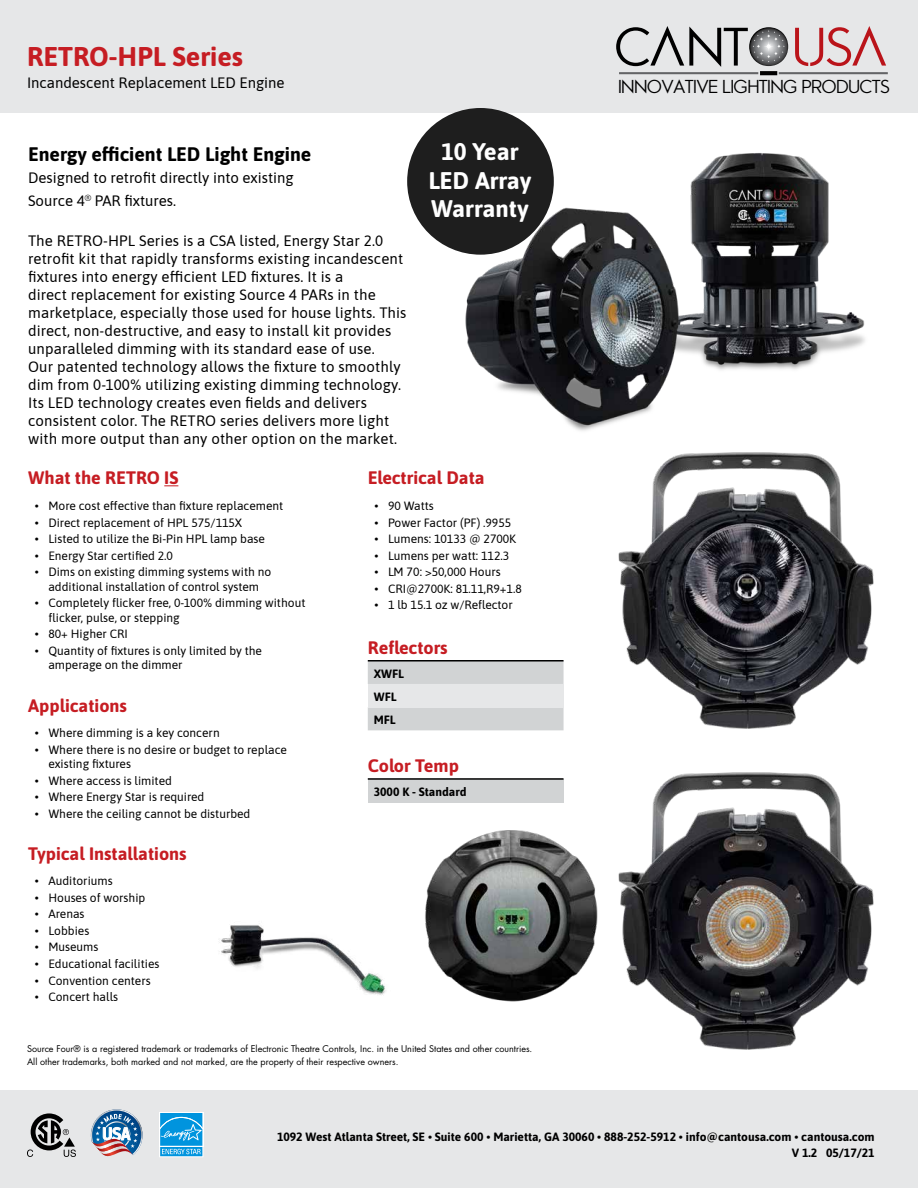
<style>
.page{position:relative;width:918px;height:1188px;background:#fff}
.page>*{position:absolute;margin:0;border:0;box-sizing:border-box;transform-origin:0 0}
.t1{font:700 27px "Asap";color:#c61d23}
.t2{font:700 24px/28.5px "Asap";color:#fff;text-align:center}
.t3{font:700 19.5px "Asap";color:#000}
.t4{font:700 18px "Asap";color:#c61d23}
.t5{font:18px "Pasajero";color:#000}
.t6{font:15px/18px "Asap";letter-spacing:.01em;color:#000}
.t7{font:12px/14.4px "Asap";color:#000}
.t8{font:700 12px/23.2px "Asap";color:#000}
.t9{font:9px/12.9px "Futura";color:#000}
</style>
<div class="page">
<div style="left:0;top:0;width:918px;height:112px;background:#e6e7e8"></div>
<svg style="left:164px;top:485px;width:14px;height:1px"></svg>
<div style="left:368px;top:662px;width:196px;height:68px;background:#d1d3d4"></div>
<div style="left:368px;top:684px;width:196px;height:23px;background:#e6e7e8"></div>
<hr style="left:368px;top:660px;width:196px;height:2px;background:#000">
<svg style="left:795px;top:26px;width:91px;height:40px"></svg>
<svg style="left:616px;top:26px;width:172px;height:41px"></svg>
<hr style="left:619px;top:72px;width:139px;height:2px;background:#636466">
<hr style="left:779px;top:72px;width:109px;height:2px;background:#636466">
<svg style="left:760px;top:71px;width:17px;height:4px"></svg>
<div style="left:368px;top:779px;width:196px;height:23px;background:#d1d3d4"></div>
<hr style="left:368px;top:778px;width:196px;height:2px;background:#000">
<div style="left:0;top:1091px;width:918px;height:97px;background:#e6e7e8"></div>
<svg style="left:27px;top:1113px;width:49px;height:44px"></svg>
<div style="left:159px;top:1112px;width:44px;height:35px;background:#fff"></div>
<svg style="left:159px;top:1113px;width:44px;height:44px;background:#38abe5"></svg>
<svg style="left:91px;top:1109px;width:52px;height:48px"></svg>
<div style="left:407px;top:108px;width:147px;height:147px;background:#1e1e1e;border-radius:50%"></div>
<img style="left:690px;top:153px;width:175px;height:217px">
<img style="left:442px;top:192px;width:263px;height:239px">
<img style="left:604px;top:427px;width:270px;height:302px">
<img style="left:618px;top:772px;width:256px;height:278px">
<img style="left:425px;top:830px;width:173px;height:172px">
<img style="left:219px;top:925px;width:167px;height:70px">
<h1 class="t1" style="left:27px;top:37px;width:218px">RETRO-HPL Series</h1>
<p class="t6" style="left:27px;top:73px;width:259px">Incandescent Replacement LED Engine</p>
<h2 class="t2" style="left:428px;top:137px;width:105px">10 Year<br>LED Array<br>Warranty</h2>
<h3 class="t3" style="left:28px;top:140px;width:285px">Energy efficient LED Light Engine</h3>
<p class="t6" style="left:28px;top:166px;width:267px;line-height:22.5px">Designed to retrofit directly into existing<br>Source 4<sup>®</sup> PAR fixtures.</p>
<p class="t6" style="left:28px;top:231px;width:380px">The RETRO-HPL Series is a CSA listed, Energy Star 2.0 retrofit kit that rapidly transforms existing incandescent fixtures into energy efficient LED fixtures. It is a<br>direct replacement for existing Source 4 PARs in the marketplace, especially those used for house lights. This direct, non-destructive, and easy to install kit provides unparalleled dimming with its standard ease of use.<br>Our patented technology allows the fixture to smoothly dim from 0-100% utilizing existing dimming technology.<br>Its LED technology creates even fields and delivers consistent color. The RETRO series delivers more light with more output than any other option on the market.</p>
<h3 class="t4" style="left:28px;top:465px;width:152px">What the RETRO IS</h3>
<p class="t7" style="left:35px;top:498px;width:250px">• More cost effective than fixture replacement</p>
<p class="t7" style="left:35px;top:515px;width:209px">• Direct replacement of HPL 575/115X</p>
<p class="t7" style="left:35px;top:531px;width:232px">• Listed to utilize the Bi-Pin HPL lamp base</p>
<p class="t7" style="left:35px;top:548px;width:140px">• Energy Star certified 2.0</p>
<p class="t7" style="left:35px;top:564px;width:238px;text-align:center">• Dims on existing dimming systems with no additional installation of control system</p>
<p class="t7" style="left:48px;top:595px;width:259px;text-indent:-13px">• Completely flicker free, 0-100% dimming without flicker, pulse, or stepping</p>
<p class="t7" style="left:35px;top:626px;width:95px">• 80+ Higher CRI</p>
<p class="t7" style="left:48px;top:643px;width:215px;text-indent:-13px">• Quantity of fixtures is only limited by the amperage on the dimmer</p>
<h3 class="t4" style="left:368px;top:635px;width:81px">Reflectors</h3>
<p class="t8" style="left:374px;top:662px;width:32px">XWFL<br>WFL<br>MFL</p>
<h3 class="t4" style="left:368px;top:465px;width:118px">Electrical Data</h3>
<p class="t7" style="left:375px;top:498px;width:61px">• 90 Watts</p>
<p class="t7" style="left:375px;top:515px;width:138px">• Power Factor (PF) .9955</p>
<p class="t7" style="left:375px;top:531px;width:143px">• Lumens: 10133 @ 2700K</p>
<p class="t7" style="left:375px;top:548px;width:136px">• Lumens per watt: 112.3</p>
<p class="t7" style="left:375px;top:564px;width:128px">• LM 70: &gt;50,000 Hours</p>
<p class="t7" style="left:375px;top:581px;width:149px">• CRI@2700K: 81.11,R9+1.8</p>
<p class="t7" style="left:375px;top:597px;width:140px">• 1 lb 15.1 oz w/Reflector</p>
<h3 class="t4" style="left:28px;top:693px;width:100px">Applications</h3>
<p class="t7" style="left:35px;top:725px;width:186px">• Where dimming is a key concern</p>
<p class="t7" style="left:48px;top:742px;width:240px;text-indent:-13px">• Where there is no desire or budget to replace existing fixtures</p>
<p class="t7" style="left:35px;top:773px;width:138px">• Where access is limited</p>
<p class="t7" style="left:35px;top:789px;width:171px">• Where Energy Star is required</p>
<p class="t7" style="left:35px;top:806px;width:217px">• Where the ceiling cannot be disturbed</p>
<h3 class="t4" style="left:28px;top:841px;width:160px">Typical Installations</h3>
<p class="t7" style="left:35px;top:873px;width:79px">• Auditoriums</p>
<p class="t7" style="left:35px;top:890px;width:112px">• Houses of worship</p>
<p class="t7" style="left:35px;top:906px;width:51px">• Arenas</p>
<p class="t7" style="left:35px;top:923px;width:56px">• Lobbies</p>
<p class="t7" style="left:35px;top:939px;width:65px">• Museums</p>
<p class="t7" style="left:35px;top:956px;width:126px">• Educational facilities</p>
<p class="t7" style="left:35px;top:973px;width:117px">• Convention centers</p>
<p class="t7" style="left:35px;top:989px;width:85px">• Concert halls</p>
<h3 class="t4" style="left:368px;top:753px;width:93px">Color Temp</h3>
<p class="t8" style="left:374px;top:780px;width:94px">3000 K - Standard</p>
<p class="t9" style="left:27px;top:1042px;width:507px">Source Four® is a registered trademark or trademarks of Electronic Theatre Controls, Inc. in the United States and other countries.<br>All other trademarks, both marked and not marked, are the property of their respective owners.</p>
<h3 class="t5" style="left:618px;top:76px;width:273px">INNOVATIVE LIGHTING PRODUCTS</h3>
<p class="t8" style="left:277px;top:1129px;width:599px;line-height:15.9px;text-align:right">1092 West Atlanta Street, SE • Suite 600 • Marietta, GA 30060 • 888-252-5912 • info@cantousa.com • cantousa.com<br>V 1.2 05/17/21</p>
</div>
